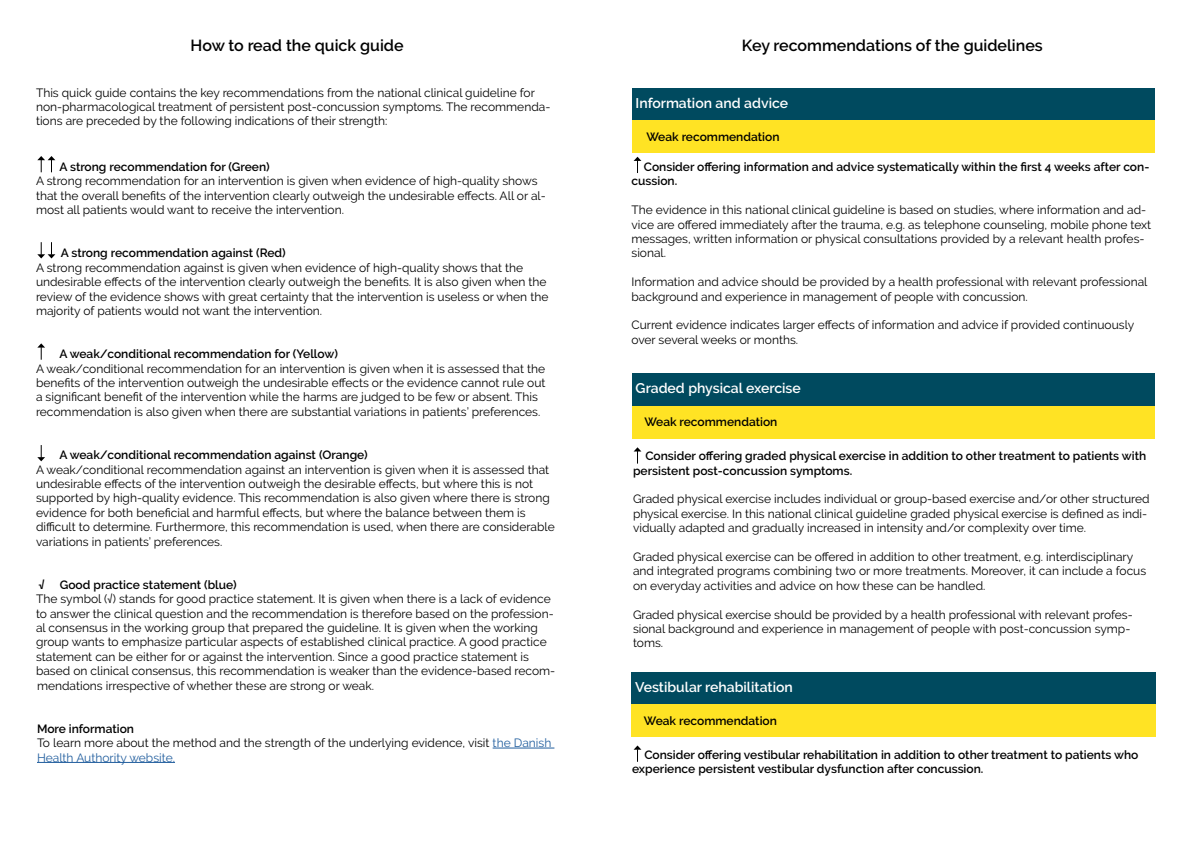
<style>
.page{position:relative;width:1191px;height:842px;background:#fff}
.page>*{position:absolute;margin:0;border:0;box-sizing:border-box;transform-origin:0 0}
.t1{font:600 16px "Raleway";color:#000}
.t2{font:600 14px "Raleway";color:#fff}
.t3{font:12px/14.4px "Raleway";color:#000}
.t4{font:600 12px/14.4px "Raleway";color:#000}
.s1{font-weight:600}
.s2{color:#215e9e}
</style>
<div class="page">
<hr style="left:492px;top:748px;width:62px;height:1px;background:#215e9e">
<hr style="left:37px;top:762px;width:138px;height:1px;background:#215e9e">
<div style="left:632px;top:88px;width:522px;height:33px;background:#004a5f"></div>
<div style="left:632px;top:373px;width:522px;height:33px;background:#004a5f"></div>
<div style="left:632px;top:406px;width:522px;height:32px;background:#ffe324"></div>
<div style="left:632px;top:121px;width:522px;height:32px;background:#ffe324"></div>
<div style="left:631px;top:672px;width:525px;height:33px;background:#004a5f"></div>
<div style="left:631px;top:704px;width:525px;height:33px;background:#ffe324"></div>
<svg style="left:37px;top:343px;width:8px;height:17px"></svg>
<svg style="left:37px;top:156px;width:18px;height:16px"></svg>
<svg style="left:37px;top:242px;width:18px;height:16px"></svg>
<svg style="left:37px;top:445px;width:8px;height:16px"></svg>
<svg style="left:633px;top:157px;width:8px;height:16px"></svg>
<svg style="left:633px;top:447px;width:8px;height:17px"></svg>
<svg style="left:633px;top:745px;width:8px;height:17px"></svg>
<h1 class="t1" style="left:190px;top:36px;width:215px">How to read the quick guide</h1>
<p class="t3" style="left:36px;top:85px;width:516px">This quick guide contains the key recommendations from the national clinical guideline for non-pharmacological treatment of persistent post-concussion symptoms. The recommenda&shy;tions are preceded by the following indications of their strength:</p>
<p class="t4" style="left:59px;top:160px;width:212px">A strong recommendation for (Green)</p>
<p class="t3" style="left:36px;top:174px;width:511px">A strong recommendation for an intervention is given when evidence of high-quality shows that the overall benefits of the intervention clearly outweigh the undesirable effects. All or al&shy;most all patients would want to receive the intervention.</p>
<p class="t4" style="left:61px;top:246px;width:226px">A strong recommendation against (Red)</p>
<p class="t3" style="left:36px;top:260px;width:514px">A strong recommendation against is given when evidence of high-quality shows that the undesirable effects of the intervention clearly outweigh the benefits. It is also given when the review of the evidence shows with great certainty that the intervention is useless or when the majority of patients would not want the intervention.</p>
<p class="t4" style="left:59px;top:347px;width:280px">A weak/conditional recommendation for (Yellow)</p>
<p class="t3" style="left:36px;top:361px;width:511px">A weak/conditional recommendation for an intervention is given when it is assessed that the benefits of the intervention outweigh the undesirable effects or the evidence cannot rule out a significant benefit of the intervention while the harms are judged to be few or absent. This recommendation is also given when there are substantial variations in patients’ preferences.</p>
<p class="t4" style="left:59px;top:448px;width:310px">A weak/conditional recommendation against (Orange)</p>
<p class="t3" style="left:36px;top:462px;width:520px">A weak/conditional recommendation against an intervention is given when it is assessed that undesirable effects of the intervention outweigh the desirable effects, but where this is not supported by high-quality evidence. This recommendation is also given where there is strong evidence for both beneficial and harmful effects, but where the balance between them is difficult to determine. Furthermore, this recommendation is used, when there are considerable variations in patients’ preferences.</p>
<p class="t4" style="left:39px;top:577px;width:199px">√ Good practice statement (blue)</p>
<p class="t3" style="left:36px;top:592px;width:521px">The symbol (√) stands for good practice statement. It is given when there is a lack of evidence to answer the clinical question and the recommendation is therefore based on the profession&shy;al consensus in the working group that prepared the guideline. It is given when the working group wants to emphasize particular aspects of established clinical practice. A good practice statement can be either for or against the intervention. Since a good practice statement is based on clinical consensus, this recommendation is weaker than the evidence-based recom&shy;mendations irrespective of whether these are strong or weak.</p>
<p class="t3" style="left:37px;top:721px;width:516px"><span class="s1">More information<br></span>To learn more about the method and the strength of the underlying evidence, visit <span class="s2">the Danish<br>Health Authority website.</span> ↑</p>
<h1 class="t1" style="left:742px;top:36px;width:302px">Key recommendations of the guidelines</h1>
<p class="t2" style="left:635px;top:95px;width:154px">Information and advice</p>
<p class="t4" style="left:646px;top:129px;width:135px">Weak recommendation</p>
<p class="t4" style="left:631px;top:160px;width:519px;text-indent:12px">Consider offering information and advice systematically within the first 4 weeks after con&shy;cussion.</p>
<p class="t3" style="left:631px;top:203px;width:521px">The evidence in this national clinical guideline is based on studies, where information and ad&shy;vice are offered immediately after the trauma, e.g. as telephone counseling, mobile phone text messages, written information or physical consultations provided by a relevant health profes&shy;sional.</p>
<p class="t3" style="left:631px;top:275px;width:517px">Information and advice should be provided by a health professional with relevant professional background and experience in management of people with concussion.</p>
<p class="t3" style="left:631px;top:318px;width:504px">Current evidence indicates larger effects of information and advice if provided continuously over several weeks or months.</p>
<p class="t2" style="left:635px;top:380px;width:167px">Graded physical exercise</p>
<p class="t4" style="left:644px;top:414px;width:135px">Weak recommendation</p>
<p class="t4" style="left:633px;top:449px;width:515px;text-indent:12px">Consider offering graded physical exercise in addition to other treatment to patients with persistent post-concussion symptoms.</p>
<p class="t3" style="left:633px;top:492px;width:518px">Graded physical exercise includes individual or group-based exercise and/or other structured physical exercise. In this national clinical guideline graded physical exercise is defined as indi&shy;vidually adapted and gradually increased in intensity and/or complexity over time.</p>
<p class="t3" style="left:633px;top:549px;width:515px">Graded physical exercise can be offered in addition to other treatment, e.g. interdisciplinary and integrated programs combining two or more treatments. Moreover, it can include a focus on everyday activities and advice on how these can be handled.</p>
<p class="t3" style="left:633px;top:607px;width:501px">Graded physical exercise should be provided by a health professional with relevant profes&shy;sional background and experience in management of people with post-concussion symp&shy;toms.</p>
<p class="t2" style="left:635px;top:679px;width:159px">Vestibular rehabilitation</p>
<p class="t4" style="left:644px;top:713px;width:135px">Weak recommendation</p>
<p class="t4" style="left:632px;top:748px;width:508px;text-indent:12px">Consider offering vestibular rehabilitation in addition to other treatment to patients who experience persistent vestibular dysfunction after concussion.</p>
</div>
